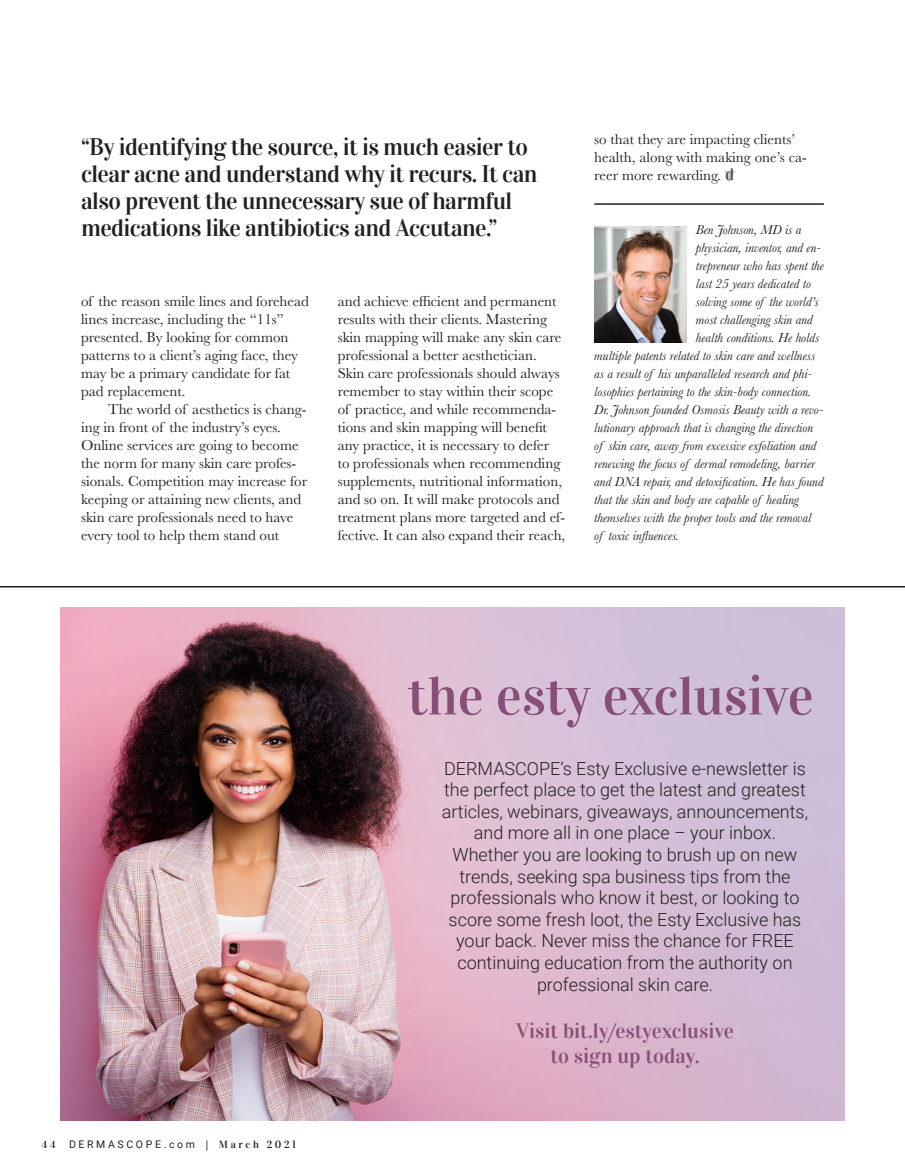
<style>
.page{position:relative;width:905px;height:1175px;background:#fff}
.page>*{position:absolute;margin:0;border:0;box-sizing:border-box;transform-origin:0 0}
.t1{font:54px "Vidaloka";color:#874f78}
.ar_PQ1{font:24px/27px "Vidaloka";letter-spacing:-.025em;color:#231f20}
.t2{font:21px "Vidaloka";color:#874f78}
.t3{font:300 18px/21.6px "Roboto";color:#231f20;text-align:center}
.ar_text{font:15px/18px "Baskerville";color:#231f20}
.ar_bio{font:italic 13.5px "Baskerville";color:#231f20}
.t4{font:10.5px "Roboto";letter-spacing:.25em;color:#231f20}
.s1{font-family:"Vidaloka"}
.s2{font-family:"Avant Garde"}
</style>
<div class="page">
<hr style="left:594px;top:203px;width:230px;height:2px;background:#231f20">
<img style="left:594px;top:226px;width:92px;height:116px">
<svg style="left:724px;top:168px;width:11px;height:14px"></svg>
<hr style="left:0;top:586px;width:904px;height:1px;background:#231f20">
<img style="left:61px;top:608px;width:783px;height:512px">
<p class="ar_PQ1" style="left:81px;top:133px;width:458px">“By identifying the source, it is much easier to clear acne and understand why it recurs. It can also prevent the unnecessary sue of harmful medications like antibiotics and Accutane.”</p>
<p class="ar_text" style="left:81px;top:292px;width:229px">of the reason smile lines and forehead lines increase, including the “11s” presented. By looking for common patterns to a client’s aging face, they may be a primary candidate for fat pad replacement.</p>
<p class="ar_text" style="left:81px;top:400px;width:228px;text-indent:27px">The world of aesthetics is chang&shy;ing in front of the industry’s eyes.<br>Online services are going to become the norm for many skin care profes&shy;sionals. Competition may increase for keeping or attaining new clients, and skin care professionals need to have every tool to help them stand out</p>
<p class="ar_text" style="left:338px;top:292px;width:229px">and achieve efficient and permanent results with their clients. Mastering skin mapping will make any skin care professional a better aesthetician.<br>Skin care professionals should always remember to stay within their scope of practice, and while recommenda&shy;tions and skin mapping will benefit any practice, it is necessary to defer<br>to professionals when recommending supplements, nutritional information, and so on. It will make protocols and treatment plans more targeted and ef&shy;fective. It can also expand their reach,</p>
<p class="ar_text" style="left:594px;top:130px;width:214px">so that they are impacting clients’ health, along with making one’s ca&shy;reer more rewarding.</p>
<p class="ar_bio" style="left:695px;top:221px;width:107px">Ben Johnson, MD is a</p>
<p class="ar_bio" style="left:695px;top:239px;width:127px">physician, inventor, and en-</p>
<p class="ar_bio" style="left:695px;top:257px;width:130px">trepreneur who has spent the</p>
<p class="ar_bio" style="left:695px;top:275px;width:117px">last 25 years dedicated to</p>
<p class="ar_bio" style="left:695px;top:293px;width:124px">solving some of the world’s</p>
<p class="ar_bio" style="left:695px;top:311px;width:118px">most challenging skin and</p>
<p class="ar_bio" style="left:695px;top:329px;width:125px">health conditions. He holds</p>
<p class="ar_bio" style="left:594px;top:347px;width:222px">multiple patents related to skin care and wellness</p>
<p class="ar_bio" style="left:594px;top:365px;width:219px">as a result of his unparalleled research and phi-</p>
<p class="ar_bio" style="left:594px;top:383px;width:219px">losophies pertaining to the skin-body connection.</p>
<p class="ar_bio" style="left:594px;top:401px;width:230px">Dr. Johnson founded Osmosis Beauty with a revo-</p>
<p class="ar_bio" style="left:594px;top:419px;width:220px">lutionary approach that is changing the direction</p>
<p class="ar_bio" style="left:594px;top:437px;width:224px">of skin care, away from excessive exfoliation and</p>
<p class="ar_bio" style="left:594px;top:455px;width:222px">renewing the focus of dermal remodeling, barrier</p>
<p class="ar_bio" style="left:594px;top:473px;width:231px">and DNA repair, and detoxification. He has found</p>
<p class="ar_bio" style="left:594px;top:491px;width:206px">that the skin and body are capable of healing</p>
<p class="ar_bio" style="left:594px;top:509px;width:218px">themselves with the proper tools and the removal</p>
<p class="ar_bio" style="left:594px;top:527px;width:86px">of toxic influences.</p>
<p class="t1" style="left:407px;top:663px;width:407px">the esty exclusive</p>
<p class="t4" style="left:42px;top:1137px;width:256px"><span class="s1">44</span> DERMASCOPE.com <span class="s2">|</span> <span class="s1">March 2021</span></p>
<p class="t3" style="left:442px;top:756px;width:368px">DERMASCOPE’s Esty Exclusive e-newsletter is the perfect place to get the latest and greatest articles, webinars, giveaways, announcements, and more all in one place – your inbox.<br>Whether you are looking to brush up on new trends, seeking spa business tips from the professionals who know it best, or looking to score some fresh loot, the Esty Exclusive has your back. Never miss the chance for FREE continuing education from the authority on professional skin care.</p>
<p class="t2" style="left:516px;top:1017px;width:219px">Visit bit.ly/estyexclusive</p>
<p class="t2" style="left:550px;top:1043px;width:150px">to sign up today.</p>
</div>
